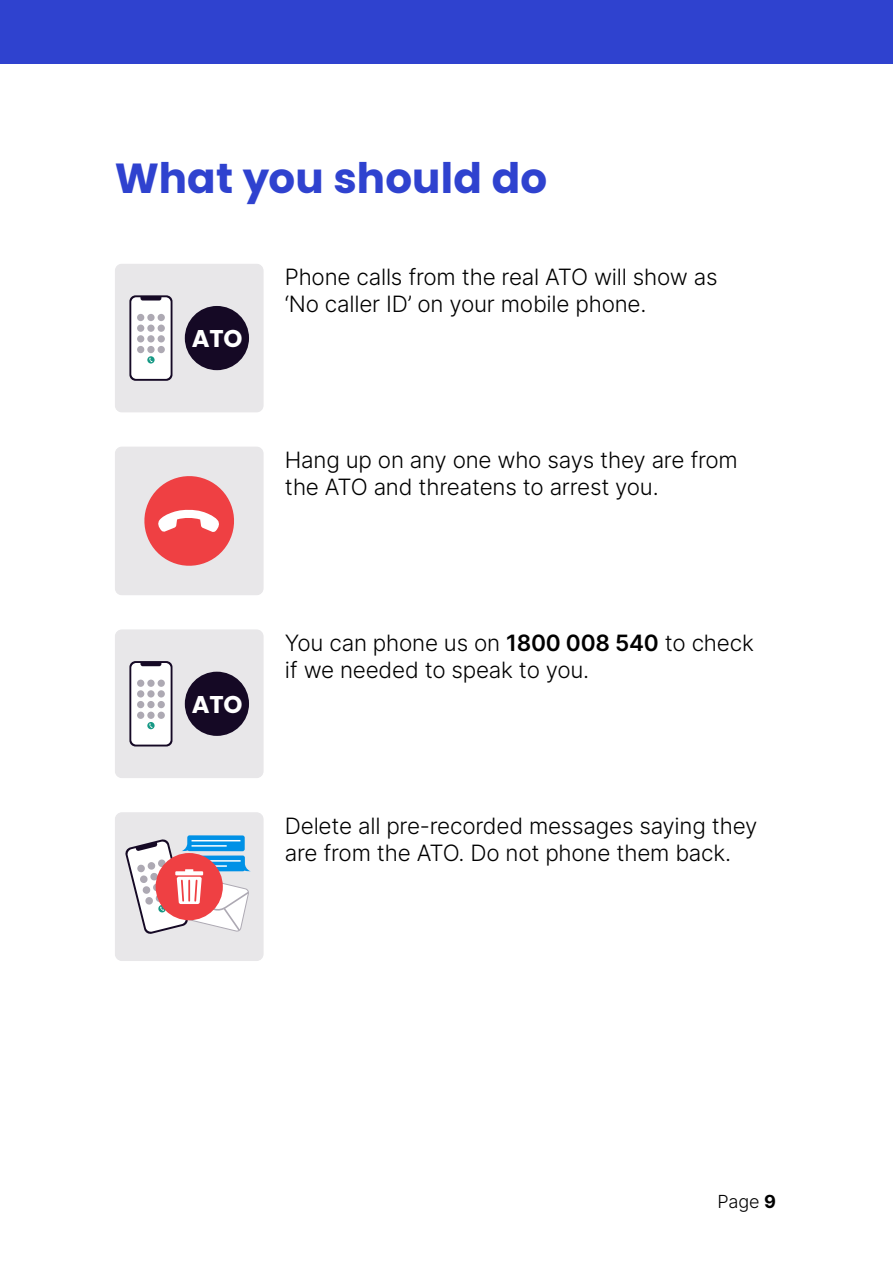
<style>
.page{position:relative;width:893px;height:1263px;background:#fff}
.page>*{position:absolute;margin:0;border:0;box-sizing:border-box;transform-origin:0 0}
.t1{font:700 42px "Poppins";letter-spacing:.005em;color:#2f42cf}
.t2{font:700 24.15px "Poppins";letter-spacing:-.005em;color:#fff}
.t3{font:300 22.5px/27px "Inter";letter-spacing:-.01em;color:#000}
.t4{font:300 18px "Inter";color:#000}
.s1{font-weight:600}
.s2{font-weight:700}
</style>
<div class="page">
<div style="left:0;top:0;width:893px;height:64px;background:#2f42cf"></div>
<svg style="left:115px;top:812px;width:149px;height:149px"></svg>
<hr style="left:188px;top:880px;width:2px;height:21px;background:#ef4043">
<svg style="left:115px;top:629px;width:149px;height:149px;background:#c5c2c9"></svg>
<svg style="left:115px;top:447px;width:149px;height:148px;background:#eabdbf"></svg>
<svg style="left:115px;top:264px;width:149px;height:148px;background:#c5c2c8"></svg>
<h1 class="t1" style="left:115px;top:154px;width:434px">What you should do</h1>
<p class="t2" style="left:192px;top:324px;width:52px">ATO</p>
<p class="t3" style="left:285px;top:263px;width:434px">Phone calls from the real ATO will show as ‘No caller ID’ on your mobile phone.</p>
<p class="t3" style="left:285px;top:446px;width:454px">Hang up on any one who says they are from the ATO and threatens to arrest you.</p>
<p class="t2" style="left:192px;top:690px;width:52px">ATO</p>
<p class="t3" style="left:285px;top:629px;width:470px">You can phone us on <span class="s1">1800 008 540</span> to check if we needed to speak to you.</p>
<p class="t3" style="left:285px;top:812px;width:474px">Delete all pre-recorded messages saying they are from the ATO. Do not phone them back.</p>
<p class="t4" style="left:717px;top:1188px;width:60px">Page <span class="s2">9</span></p>
</div>
